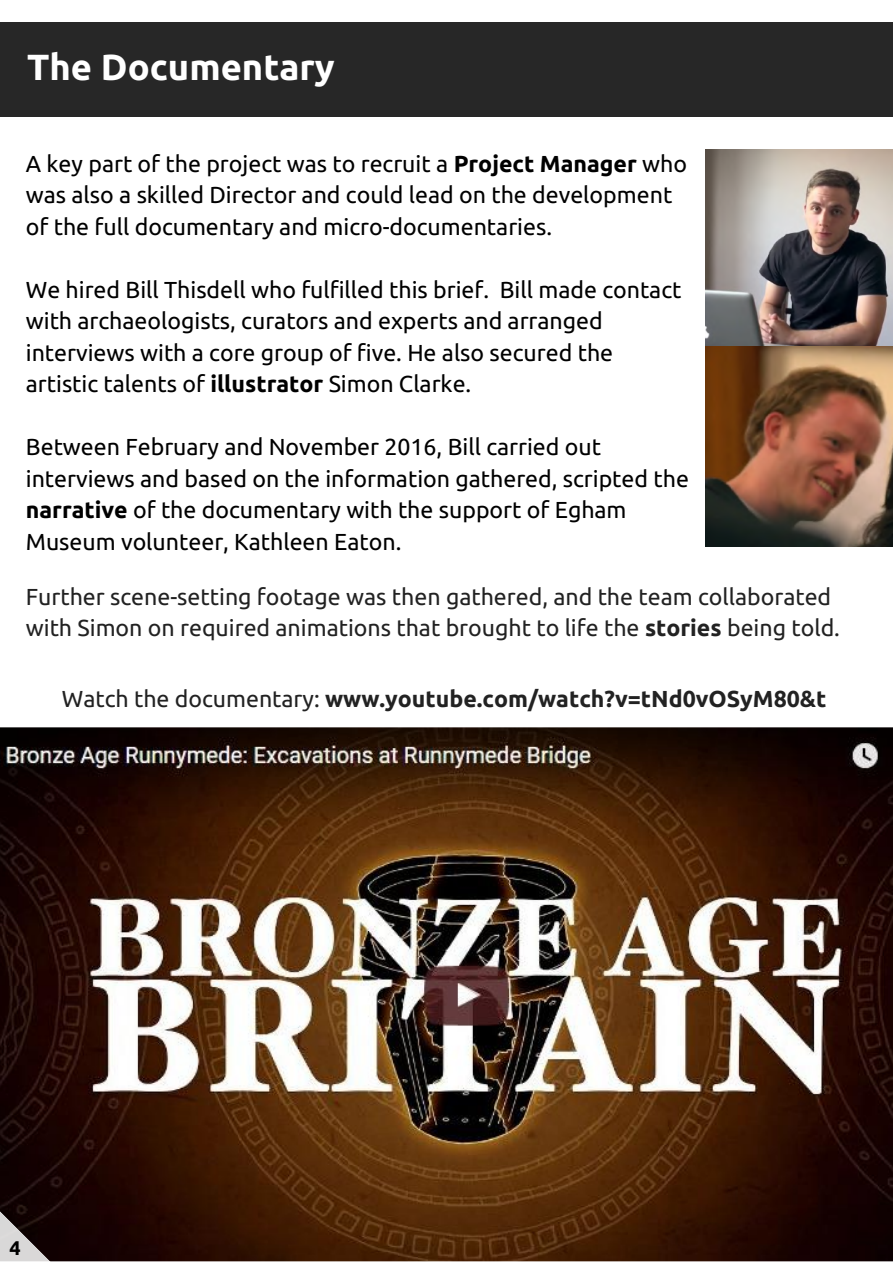
<style>
.page{position:relative;width:893px;height:1263px;background:#fff}
.page>*{position:absolute;margin:0;border:0;box-sizing:border-box;transform-origin:0 0}
.t1{font:700 36.3px "Ubuntu";color:#fff}
.t2{font:23.1px/31.5px "Ubuntu";color:#000}
.t3{font:23.1px/31.5px "Ubuntu";color:#222}
.t4{font:700 23.1px "Ubuntu";color:#222}
.t5{font:700 19.8px "Ubuntu";color:#000}
.s1{font-weight:700}
.s2{font-weight:400}
</style>
<div class="page">
<img style="left:0;top:727px;width:892px;height:534px">
<div style="left:0;top:22px;width:892px;height:95px;background:#272727"></div>
<svg style="left:0;top:1211px;width:52px;height:51px"></svg>
<img style="left:705px;top:149px;width:187px;height:397px">
<h1 class="t1" style="left:27px;top:46px;width:309px">The Documentary</h1>
<p class="t2" style="left:26px;top:148px;width:662px">A key part of the project was to recruit a <span class="s1">Project Manager</span> who was also a skilled Director and could lead on the development of the full documentary and micro-documentaries.</p>
<p class="t2" style="left:26px;top:274px;width:657px">We hired Bill Thisdell who fulfilled this brief. Bill made contact with archaeologists, curators and experts and arranged interviews with a core group of five. He also secured the artistic talents of <span class="s1">illustrator</span> Simon Clarke.</p>
<p class="t2" style="left:26px;top:431px;width:664px">Between February and November 2016, Bill carried out interviews and based on the information gathered, scripted the <span class="s1">narrative</span> of the documentary with the support of Egham Museum volunteer, Kathleen Eaton.</p>
<p class="t3" style="left:26px;top:580px;width:815px">Further scene-setting footage was then gathered, and the team collaborated with Simon on required animations that brought to life the <span class="s1">stories</span> being told.</p>
<p class="t4" style="left:62px;top:686px;width:766px"><span class="s2">Watch the documentary:</span> www.youtube.com/watch?v=tNd0vOSyM80&amp;t</p>
<p class="t5" style="left:10px;top:1236px;width:13px">4</p>
</div>
